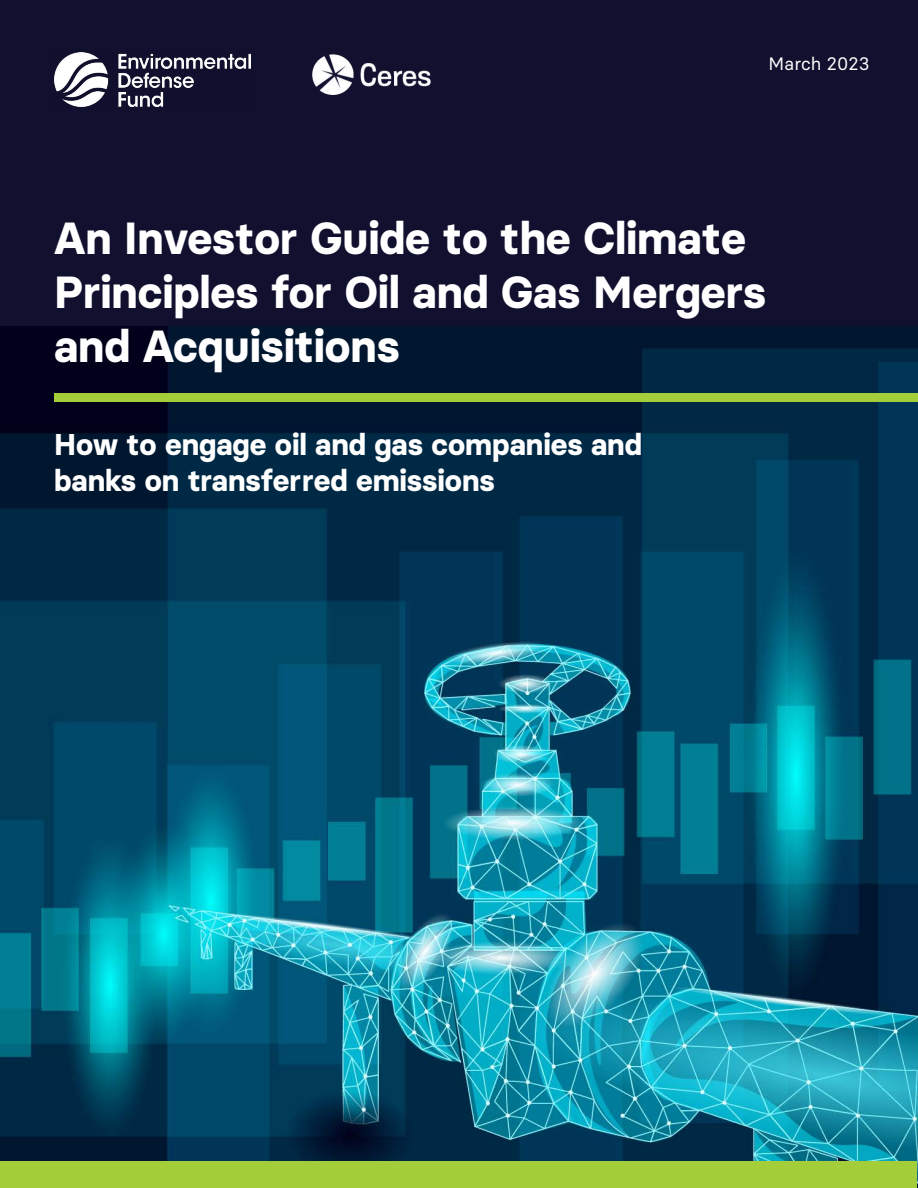
<style>
.page{position:relative;width:918px;height:1188px;background:#fff}
.page>*{position:absolute;margin:0;border:0;box-sizing:border-box;transform-origin:0 0}
.t1{font:700 44.85px/53.8px "Basier Circle";color:#fff}
.t2{font:700 30px/36px "Basier Circle";color:#fff}
.t3{font:18px "Basier Circle";color:#fff}
</style>
<div class="page">
<div style="left:0;top:0;width:918px;height:359px;background:#11102e"></div>
<img style="left:0;top:326px;width:918px;height:862px">
<div style="left:54px;top:393px;width:863px;height:8px;background:#a4ce39"></div>
<div style="left:1px;top:1162px;width:916px;height:26px;background:#a4ce39"></div>
<img style="left:54px;top:52px;width:197px;height:55px">
<img style="left:312px;top:54px;width:119px;height:41px">
<p class="t3" style="left:769px;top:52px;width:102px">March 2023</p>
<p class="t1" style="left:54px;top:211px;width:714px">An Investor Guide to the Climate<br>Principles for Oil and Gas Mergers and Acquisitions</p>
<p class="t2" style="left:54px;top:426px;width:589px">How to engage oil and gas companies and banks on transferred emissions</p>
</div>
